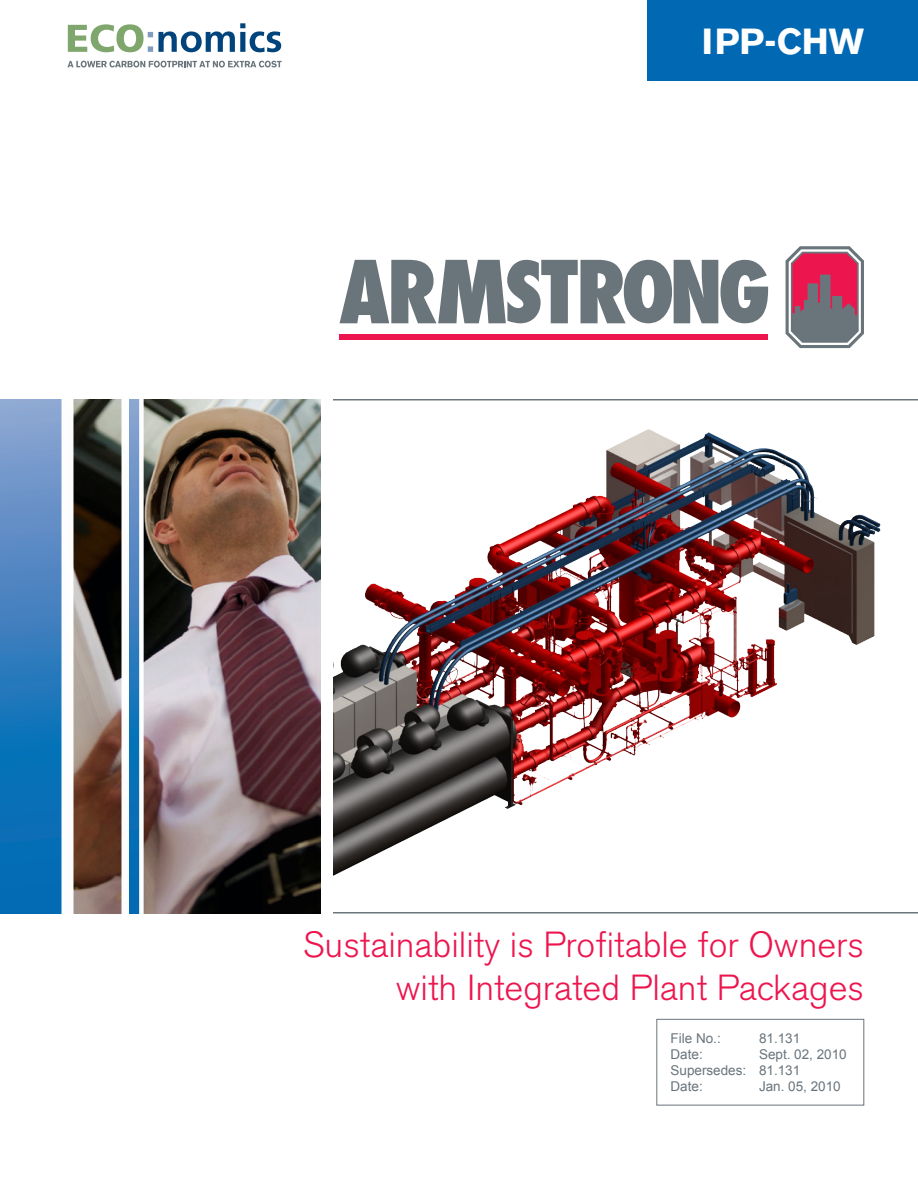
<style>
.page{position:relative;width:918px;height:1188px;background:#fff}
.page>*{position:absolute;margin:0;border:0;box-sizing:border-box;transform-origin:0 0}
.t1{font:300 36px "Akzidenz Grotesk BE";color:#ed154e}
.t2{font:700 36px "Akzidenz Grotesk BE";color:#fff}
.t3{font:13.5px "Arial";color:#6a747b}
</style>
<div class="page">
<svg style="left:0;top:399px;width:139px;height:515px;background:#377fbe"></svg>
<svg style="left:786px;top:246px;width:78px;height:102px;background:#a9677e"></svg>
<svg style="left:340px;top:260px;width:428px;height:63px"></svg>
<div style="left:339px;top:334px;width:429px;height:6px;background:#ed154e"></div>
<div style="left:648px;top:0;width:270px;height:81px;background:#0168b3"></div>
<div style="left:657px;top:1019px;width:207px;height:86px;border:1px solid #6a747b"></div>
<svg style="left:68px;top:23px;width:213px;height:29px"></svg>
<svg style="left:68px;top:61px;width:214px;height:7px"></svg>
<img style="left:333px;top:399px;width:574px;height:477px">
<img style="left:144px;top:399px;width:177px;height:515px">
<img style="left:74px;top:399px;width:48px;height:515px">
<div style="left:62px;top:385px;width:12px;height:539px;background:#fff"></div>
<div style="left:122px;top:385px;width:7px;height:539px;background:#fff"></div>
<p class="t2" style="left:702px;top:21px;width:164px">IPP-CHW</p>
<p class="t1" style="left:303px;top:924px;width:563px">Sustainability is Profitable for Owners</p>
<p class="t1" style="left:396px;top:967px;width:470px">with Integrated Plant Packages</p>
<p class="t3" style="left:670px;top:1029px;width:52px">File No.:</p>
<p class="t3" style="left:759px;top:1029px;width:43px">81.131</p>
<p class="t3" style="left:670px;top:1045px;width:34px">Date:</p>
<p class="t3" style="left:759px;top:1045px;width:89px">Sept. 02, 2010</p>
<p class="t3" style="left:670px;top:1062px;width:131px">Supersedes: 81.131</p>
<p class="t3" style="left:670px;top:1078px;width:34px">Date:</p>
<p class="t3" style="left:759px;top:1078px;width:83px">Jan. 05, 2010</p>
</div>
